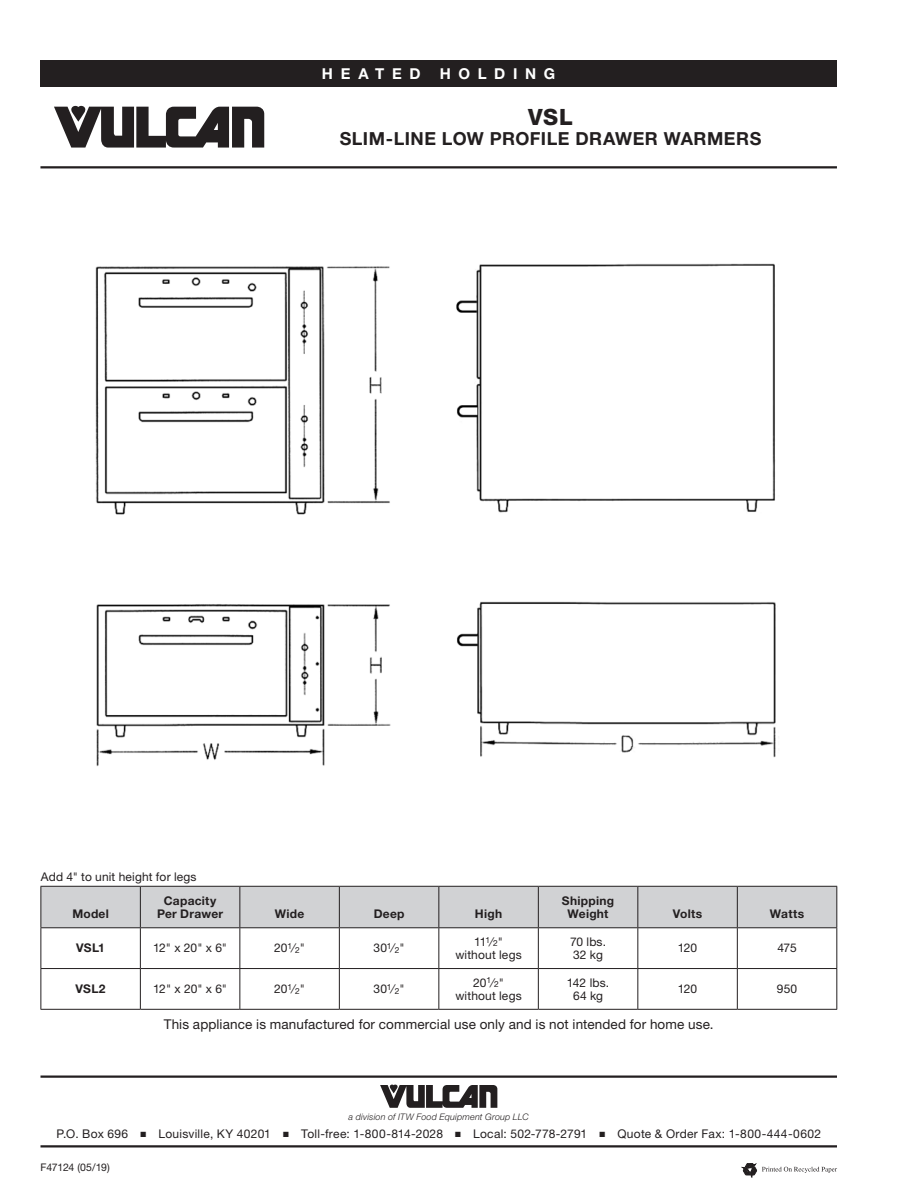
<style>
.page{position:relative;width:918px;height:1188px;background:#fff}
.page>*{position:absolute;margin:0;border:0;box-sizing:border-box;transform-origin:0 0}
.t1{font:800 22.5px "Helvetica Neue LT Std";color:#231f20}
.t2{font:700 18px "Helvetica Neue LT Std";letter-spacing:.025em;color:#231f20}
.t3{font:700 15px "Helvetica Neue LT Std";letter-spacing:.51em;color:#fff}
.t4{font:13.5px "Helvetica Neue LT Std";letter-spacing:.01em;color:#231f20}
.t5{font:12px/12.8px "Helvetica Neue LT Std";letter-spacing:.015em;color:#231f20;text-align:center}
.t6{font:700 12px/13.5px "Helvetica Neue LT Std";letter-spacing:.025em;color:#231f20;text-align:center}
.t7{font:10.5px "Helvetica Neue LT Std";letter-spacing:-.025em;color:#231f20}
.t8{font:italic 300 9px "Helvetica Neue LT Std";letter-spacing:.02em;color:#231f20}
.s1{font-size:8.4px}
</style>
<div class="page">
<hr style="left:40px;top:1076px;width:797px;height:2px;background:#231f20">
<svg style="left:380px;top:1085px;width:117px;height:23px"></svg>
<hr style="left:40px;top:1145px;width:797px;height:3px;background:#231f20">
<div style="left:40px;top:60px;width:797px;height:27px;background:#231f20"></div>
<svg style="left:54px;top:106px;width:210px;height:42px"></svg>
<hr style="left:40px;top:166px;width:797px;height:2px;background:#231f20">
<svg style="left:742px;top:1163px;width:95px;height:15px"></svg>
<div style="left:41px;top:887px;width:795px;height:40px;background:#d1d2d4"></div>
<hr style="left:40px;top:887px;width:1px;height:40px;background:#231f20">
<hr style="left:140px;top:887px;width:1px;height:40px;background:#231f20">
<hr style="left:239px;top:887px;width:1px;height:40px;background:#231f20">
<hr style="left:339px;top:887px;width:1px;height:40px;background:#231f20">
<hr style="left:438px;top:887px;width:1px;height:40px;background:#231f20">
<hr style="left:538px;top:887px;width:1px;height:40px;background:#231f20">
<hr style="left:637px;top:887px;width:1px;height:40px;background:#231f20">
<hr style="left:737px;top:887px;width:1px;height:40px;background:#231f20">
<hr style="left:836px;top:887px;width:1px;height:40px;background:#231f20">
<hr style="left:40px;top:927px;width:100px;height:1px;background:#231f20">
<hr style="left:40px;top:928px;width:1px;height:40px;background:#231f20">
<hr style="left:140px;top:927px;width:100px;height:1px;background:#231f20">
<hr style="left:140px;top:928px;width:1px;height:40px;background:#231f20">
<hr style="left:240px;top:927px;width:99px;height:1px;background:#231f20">
<hr style="left:239px;top:928px;width:1px;height:40px;background:#231f20">
<hr style="left:339px;top:927px;width:100px;height:1px;background:#231f20">
<hr style="left:339px;top:928px;width:1px;height:40px;background:#231f20">
<hr style="left:439px;top:927px;width:99px;height:1px;background:#231f20">
<hr style="left:438px;top:928px;width:1px;height:40px;background:#231f20">
<hr style="left:538px;top:927px;width:100px;height:1px;background:#231f20">
<hr style="left:538px;top:928px;width:1px;height:40px;background:#231f20">
<hr style="left:638px;top:927px;width:99px;height:1px;background:#231f20">
<hr style="left:637px;top:928px;width:1px;height:40px;background:#231f20">
<hr style="left:737px;top:927px;width:100px;height:1px;background:#231f20">
<hr style="left:737px;top:928px;width:1px;height:40px;background:#231f20">
<hr style="left:836px;top:928px;width:1px;height:40px;background:#231f20">
<hr style="left:40px;top:968px;width:100px;height:1px;background:#231f20">
<hr style="left:40px;top:969px;width:1px;height:40px;background:#231f20">
<hr style="left:140px;top:968px;width:100px;height:1px;background:#231f20">
<hr style="left:140px;top:969px;width:1px;height:40px;background:#231f20">
<hr style="left:240px;top:968px;width:99px;height:1px;background:#231f20">
<hr style="left:239px;top:969px;width:1px;height:40px;background:#231f20">
<hr style="left:339px;top:968px;width:100px;height:1px;background:#231f20">
<hr style="left:339px;top:969px;width:1px;height:40px;background:#231f20">
<hr style="left:439px;top:968px;width:99px;height:1px;background:#231f20">
<hr style="left:438px;top:969px;width:1px;height:40px;background:#231f20">
<hr style="left:538px;top:968px;width:100px;height:1px;background:#231f20">
<hr style="left:538px;top:969px;width:1px;height:40px;background:#231f20">
<hr style="left:638px;top:968px;width:99px;height:1px;background:#231f20">
<hr style="left:637px;top:969px;width:1px;height:40px;background:#231f20">
<hr style="left:737px;top:968px;width:100px;height:1px;background:#231f20">
<hr style="left:737px;top:969px;width:1px;height:40px;background:#231f20">
<hr style="left:836px;top:969px;width:1px;height:40px;background:#231f20">
<hr style="left:40px;top:1009px;width:100px;height:1px;background:#231f20">
<hr style="left:140px;top:1009px;width:100px;height:1px;background:#231f20">
<hr style="left:240px;top:1009px;width:99px;height:1px;background:#231f20">
<hr style="left:339px;top:1009px;width:100px;height:1px;background:#231f20">
<hr style="left:439px;top:1009px;width:99px;height:1px;background:#231f20">
<hr style="left:538px;top:1009px;width:100px;height:1px;background:#231f20">
<hr style="left:638px;top:1009px;width:99px;height:1px;background:#231f20">
<hr style="left:737px;top:1009px;width:100px;height:1px;background:#231f20">
<hr style="left:40px;top:886px;width:100px;height:1px;background:#231f20">
<hr style="left:140px;top:886px;width:100px;height:1px;background:#231f20">
<hr style="left:240px;top:886px;width:99px;height:1px;background:#231f20">
<hr style="left:339px;top:886px;width:100px;height:1px;background:#231f20">
<hr style="left:439px;top:886px;width:99px;height:1px;background:#231f20">
<hr style="left:538px;top:886px;width:100px;height:1px;background:#231f20">
<hr style="left:638px;top:886px;width:99px;height:1px;background:#231f20">
<hr style="left:737px;top:886px;width:100px;height:1px;background:#231f20">
<img style="left:95px;top:263px;width:681px;height:504px">
<p class="t3" style="left:322px;top:64px;width:100px">HEATED</p>
<p class="t3" style="left:440px;top:64px;width:117px">HOLDING</p>
<h1 class="t1" style="left:528px;top:104px;width:46px">VSL</h1>
<h2 class="t2" style="left:340px;top:127px;width:423px">SLIM-LINE LOW PROFILE DRAWER WARMERS</h2>
<p class="t5" style="left:41px;top:870px;width:157px">Add 4" to unit height for legs</p>
<p class="t6" style="left:72px;top:907px;width:38px">Model</p>
<p class="t6" style="left:157px;top:893px;width:68px">Capacity<br>Per Drawer</p>
<p class="t6" style="left:275px;top:907px;width:31px">Wide</p>
<p class="t6" style="left:374px;top:907px;width:32px">Deep</p>
<p class="t6" style="left:475px;top:907px;width:29px">High</p>
<p class="t6" style="left:562px;top:893px;width:54px">Shipping<br>Weight</p>
<p class="t6" style="left:673px;top:907px;width:31px">Volts</p>
<p class="t6" style="left:770px;top:907px;width:36px">Watts</p>
<p class="t6" style="left:76px;top:941px;width:30px">VSL1</p>
<p class="t5" style="left:153px;top:942px;width:75px">12" x 20" x 6"</p>
<p class="t5" style="left:274px;top:942px;width:32px">20<sup>1</sup>⁄<span class="s1">2</span>"</p>
<p class="t5" style="left:374px;top:942px;width:33px">30<sup>1</sup>⁄<span class="s1">2</span>"</p>
<p class="t5" style="left:455px;top:935px;width:68px">11<sup>1</sup>⁄<span class="s1">2</span>" without legs</p>
<p class="t5" style="left:570px;top:935px;width:38px;text-align:left">70 lbs.<br>32 kg</p>
<p class="t5" style="left:678px;top:942px;width:21px">120</p>
<p class="t5" style="left:777px;top:942px;width:21px">475</p>
<p class="t6" style="left:76px;top:982px;width:31px">VSL2</p>
<p class="t5" style="left:153px;top:982px;width:75px">12" x 20" x 6"</p>
<p class="t5" style="left:274px;top:982px;width:32px">20<sup>1</sup>⁄<span class="s1">2</span>"</p>
<p class="t5" style="left:374px;top:982px;width:33px">30<sup>1</sup>⁄<span class="s1">2</span>"</p>
<p class="t5" style="left:455px;top:976px;width:68px">20<sup>1</sup>⁄<span class="s1">2</span>" without legs</p>
<p class="t5" style="left:567px;top:976px;width:44px">142 lbs.<br>64 kg</p>
<p class="t5" style="left:678px;top:982px;width:21px">120</p>
<p class="t5" style="left:777px;top:982px;width:22px">950</p>
<p class="t4" style="left:164px;top:1016px;width:551px">This appliance is manufactured for commercial use only and is not intended for home use.</p>
<p class="t8" style="left:349px;top:1111px;width:182px">a division of ITW Food Equipment Group LLC</p>
<p class="t5" style="left:56px;top:1128px;width:766px">P.O. Box 696 ■ Louisville, KY 40201 ■ Toll-free: 1-800-814-2028 ■ Local: 502-778-2791 ■ Quote &amp; Order Fax: 1-800-444-0602</p>
<p class="t7" style="left:40px;top:1161px;width:71px">F47124 (05/19)</p>
</div>
